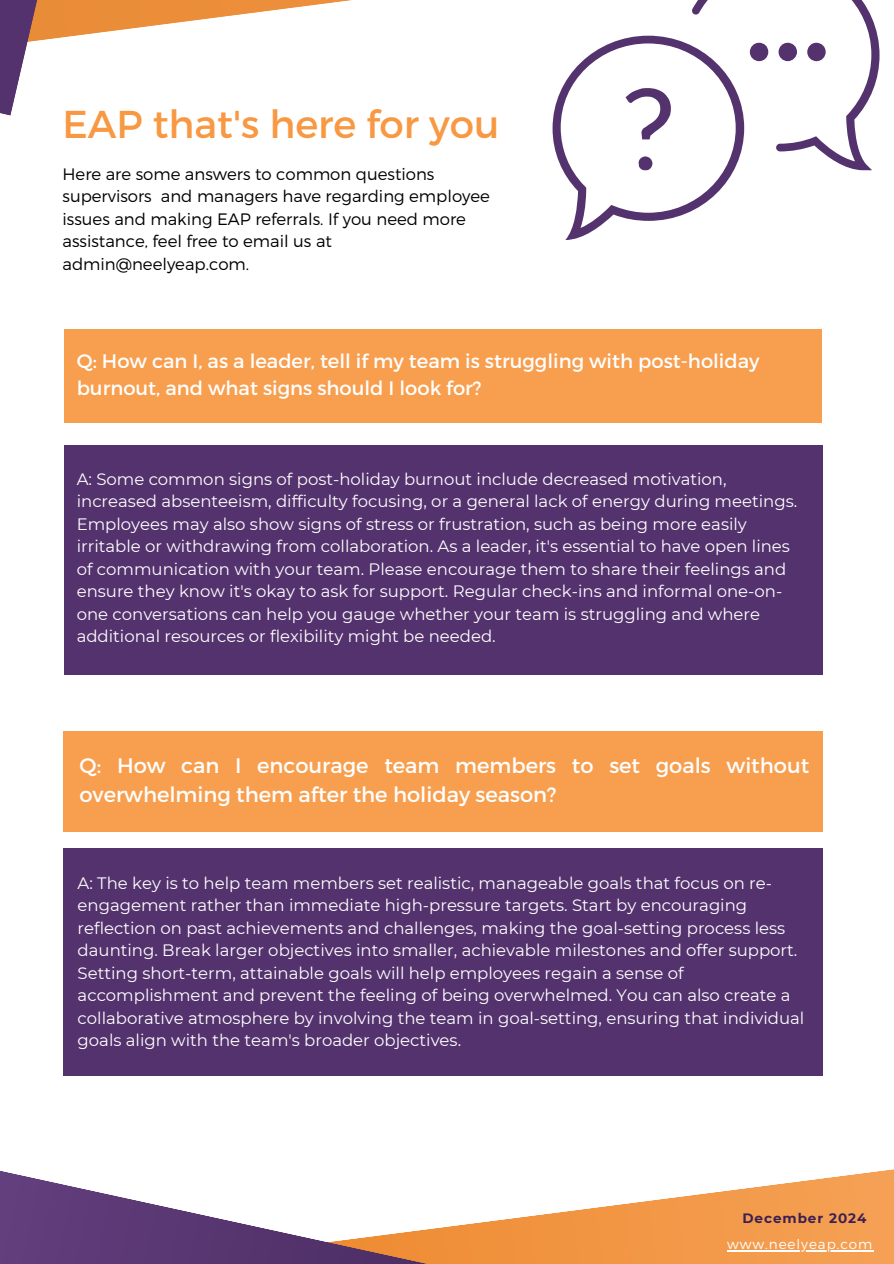
<style>
.page{position:relative;width:894px;height:1264px;background:#fff}
.page>*{position:absolute;margin:0;border:0;box-sizing:border-box;transform-origin:0 0}
.t1{font:38.85px "Montserrat";color:#f89842}
.t2{font:21px/29.2px "Montserrat";color:#fff}
.t3{font:19.5px/27px "Montserrat";color:#fff}
.t4{font:16.5px/22.5px "Montserrat";color:#fff}
.t5{font:300 16.5px/22.5px "Montserrat";color:#000}
.t6{font:300 13.5px "Montserrat";letter-spacing:.07em;color:#fff}
.t7{font:700 13.5px "Montserrat";letter-spacing:.07em;color:#3c2051}
</style>
<div class="page">
<svg style="left:727px;top:1169px;width:166px;height:94px;background:#f5aa66"></svg>
<svg style="left:0;top:1068px;width:727px;height:195px"></svg>
<svg style="left:0;top:0;width:880px;height:116px"></svg>
<div style="left:64px;top:446px;width:758px;height:229px;background:#54326d"></div>
<div style="left:64px;top:329px;width:757px;height:93px;background:#f89f4f"></div>
<div style="left:64px;top:848px;width:758px;height:227px;background:#54326d"></div>
<div style="left:64px;top:731px;width:759px;height:100px;background:#f89f4f"></div>
<svg style="left:552px;top:0;width:326px;height:240px"></svg>
<hr style="left:727px;top:1249px;width:146px;height:2px;background:#fff">
<h1 class="t1" style="left:62px;top:100px;width:438px">EAP that's here for you</h1>
<p class="t5" style="left:62px;top:162px;width:429px">Here are some answers to common questions supervisors and managers have regarding employee issues and making EAP referrals. If you need more assistance, feel free to email us at admin@neelyeap.com.</p>
<p class="t3" style="left:77px;top:347px;width:684px">Q: How can I, as a leader, tell if my team is struggling with post-holiday burnout, and what signs should I look for?</p>
<p class="t4" style="left:77px;top:467px;width:721px">A: Some common signs of post-holiday burnout include decreased motivation, increased absenteeism, difficulty focusing, or a general lack of energy during meetings.<br>Employees may also show signs of stress or frustration, such as being more easily irritable or withdrawing from collaboration. As a leader, it's essential to have open lines of communication with your team. Please encourage them to share their feelings and ensure they know it's okay to ask for support. Regular check-ins and informal one-on&shy;one conversations can help you gauge whether your team is struggling and where additional resources or flexibility might be needed.</p>
<p class="t2" style="left:79px;top:750px;width:731px">Q: How can I encourage team members to set goals without overwhelming them after the holiday season?</p>
<p class="t4" style="left:78px;top:871px;width:728px">A: The key is to help team members set realistic, manageable goals that focus on re&shy;engagement rather than immediate high-pressure targets. Start by encouraging reflection on past achievements and challenges, making the goal-setting process less daunting. Break larger objectives into smaller, achievable milestones and offer support.<br>Setting short-term, attainable goals will help employees regain a sense of accomplishment and prevent the feeling of being overwhelmed. You can also create a collaborative atmosphere by involving the team in goal-setting, ensuring that individual goals align with the team's broader objectives.</p>
<p class="t7" style="left:742px;top:1208px;width:125px">December 2024</p>
<p class="t6" style="left:727px;top:1235px;width:147px">www.neelyeap.com</p>
</div>
